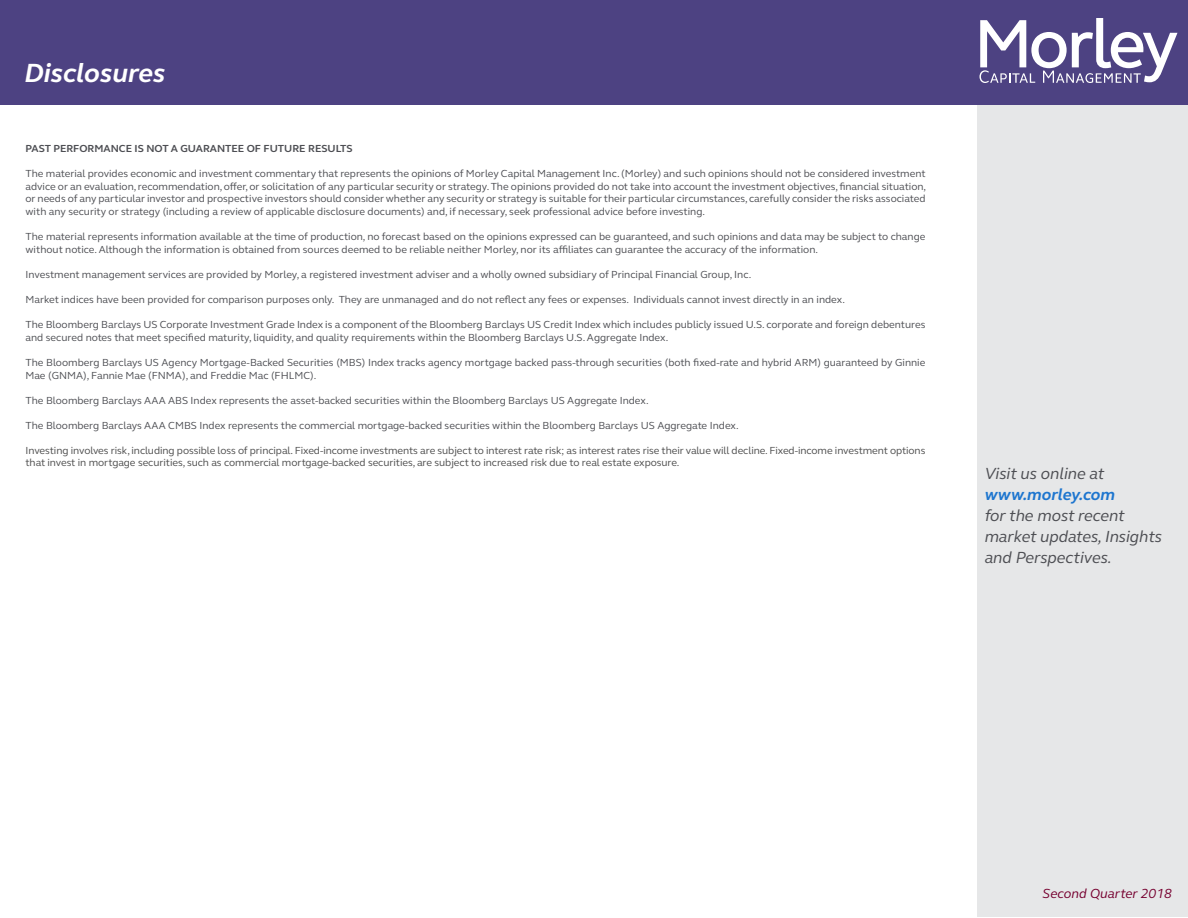
<style>
.page{position:relative;width:1188px;height:918px;background:#fff}
.page>*{position:absolute;margin:0;border:0;box-sizing:border-box;transform-origin:0 0}
.t1{font:italic 700 27px "FS Elliot Pro";color:#fff}
.t2{font:italic 16.5px/21px "FS Elliot Pro";letter-spacing:-.005em;color:#4d4e53}
.t3{font:italic 700 16.5px "FS Elliot Pro";letter-spacing:-.005em;color:#1e76cf}
.t4{font:italic 13.5px "FS Elliot Pro";color:#76002f}
.t5{font:10.5px/12.6px "FS Elliot Pro";color:#4d4e53}
.t6{font:10.5px/12px "FS Elliot Pro";letter-spacing:-.005em;color:#4d4d4d}
.t7{font:700 10.5px "FS Elliot Pro";color:#4d4e53}
</style>
<div class="page">
<div style="left:977px;top:105px;width:211px;height:812px;background:#e6e7e8"></div>
<div style="left:0;top:0;width:1188px;height:105px;background:#4d4282"></div>
<svg style="left:980px;top:18px;width:197px;height:65px"></svg>
<p class="t1" style="left:24px;top:55px;width:143px">Disclosures</p>
<p class="t7" style="left:26px;top:141px;width:329px">PAST PERFORMANCE IS NOT A GUARANTEE OF FUTURE RESULTS</p>
<p class="t5" style="left:26px;top:167px;width:902px;text-align:justify">The material provides economic and investment commentary that represents the opinions of Morley Capital Management Inc. (Morley) and such opinions should not be considered investment advice or an evaluation, recommendation, offer, or solicitation of any particular security or strategy. The opinions provided do not take into account the investment objectives, financial situation, or needs of any particular investor and prospective investors should consider whether any security or strategy is suitable for their particular circumstances, carefully consider the risks associated with any security or strategy (including a review of applicable disclosure documents) and, if necessary, seek professional advice before investing.</p>
<p class="t5" style="left:26px;top:230px;width:901px">The material represents information available at the time of production, no forecast based on the opinions expressed can be guaranteed, and such opinions and data may be subject to change without notice. Although the information is obtained from sources deemed to be reliable neither Morley, nor its affiliates can guarantee the accuracy of the information.</p>
<p class="t5" style="left:26px;top:268px;width:727px">Investment management services are provided by Morley, a registered investment adviser and a wholly owned subsidiary of Principal Financial Group, Inc.</p>
<p class="t5" style="left:26px;top:293px;width:821px">Market indices have been provided for comparison purposes only. They are unmanaged and do not reflect any fees or expenses. Individuals cannot invest directly in an index.</p>
<p class="t5" style="left:26px;top:318px;width:901px">The Bloomberg Barclays US Corporate Investment Grade Index is a component of the Bloomberg Barclays US Credit Index which includes publicly issued U.S. corporate and foreign debentures and secured notes that meet specified maturity, liquidity, and quality requirements within the Bloomberg Barclays U.S. Aggregate Index.</p>
<p class="t5" style="left:26px;top:356px;width:901px">The Bloomberg Barclays US Agency Mortgage-Backed Securities (MBS) Index tracks agency mortgage backed pass-through securities (both fixed-rate and hybrid ARM) guaranteed by Ginnie<br>Mae (GNMA), Fannie Mae (FNMA), and Freddie Mac (FHLMC).</p>
<p class="t5" style="left:26px;top:394px;width:625px">The Bloomberg Barclays AAA ABS Index represents the asset-backed securities within the Bloomberg Barclays US Aggregate Index.</p>
<p class="t5" style="left:26px;top:419px;width:715px">The Bloomberg Barclays AAA CMBS Index represents the commercial mortgage-backed securities within the Bloomberg Barclays US Aggregate Index.</p>
<p class="t6" style="left:26px;top:444px;width:901px">Investing involves risk, including possible loss of principal. Fixed-income investments are subject to interest rate risk; as interest rates rise their value will decline. Fixed-income investment options that invest in mortgage securities, such as commercial mortgage-backed securities, are subject to increased risk due to real estate exposure.</p>
<p class="t2" style="left:985px;top:462px;width:121px">Visit us online at</p>
<p class="t3" style="left:985px;top:483px;width:132px">www.morley.com</p>
<p class="t2" style="left:985px;top:504px;width:142px">for the most recent</p>
<p class="t2" style="left:985px;top:525px;width:179px">market updates, Insights and Perspectives.</p>
<p class="t4" style="left:1043px;top:885px;width:131px">Second Quarter 2018</p>
</div>
